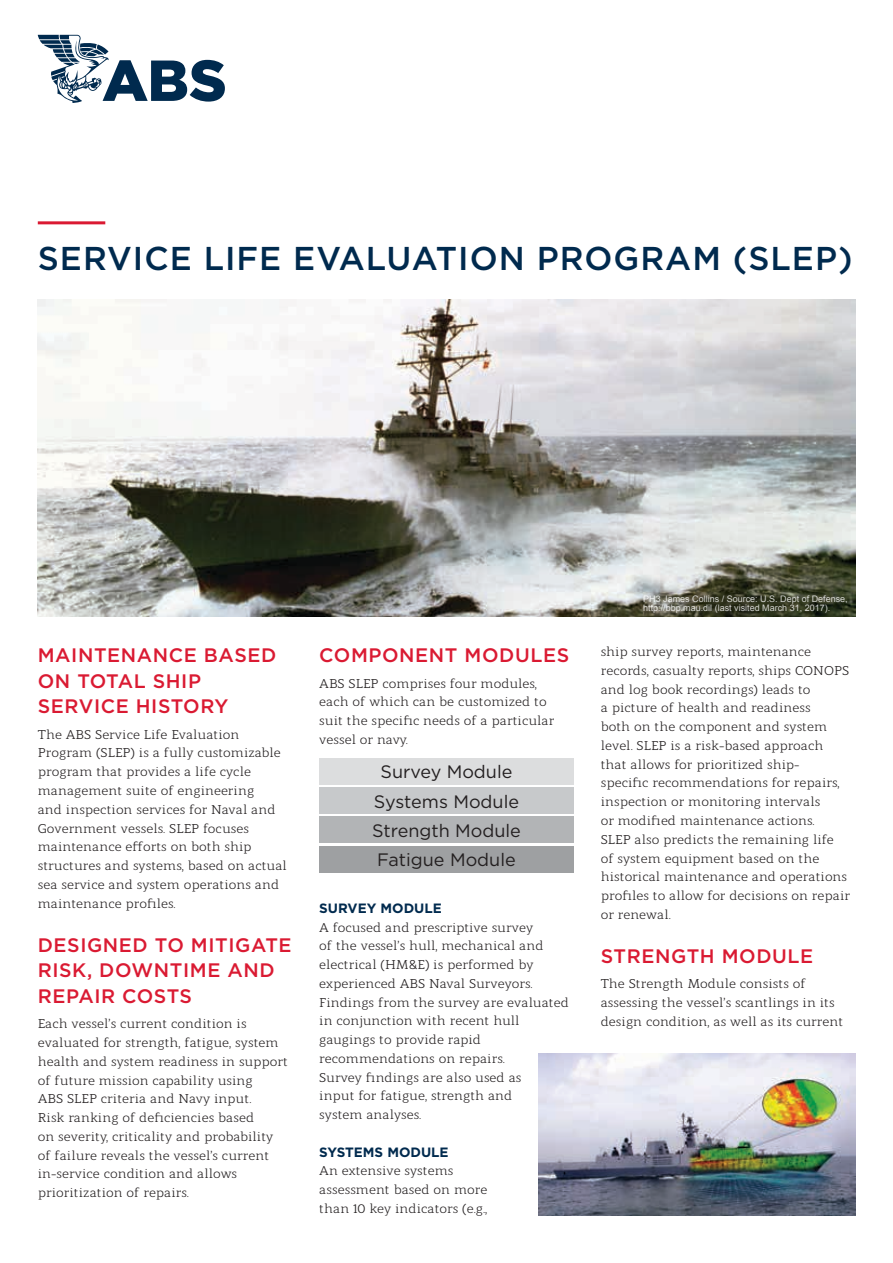
<style>
.page{position:relative;width:893px;height:1263px;background:#fff}
.page>*{position:absolute;margin:0;border:0;box-sizing:border-box;transform-origin:0 0}
.t1{font:500 33px "Gotham";letter-spacing:.03em;color:#002a4e}
.t2{font:500 19.5px/25.5px "Gotham";letter-spacing:.03em;color:#da1a32}
.t3{font:18px/29.2px "Gotham";color:#231f20;text-align:center}
.t4{font:700 13.5px "Gotham";color:#002a4e}
.t5{font:12.75px/18.8px "Modum";color:#231f20}
.t6{font:9px/9px "Arial";color:#fff}
</style>
<div class="page">
<hr style="left:38px;top:221px;width:67px;height:3px;background:#da1a32">
<svg style="left:38px;top:35px;width:187px;height:68px"></svg>
<img style="left:38px;top:300px;width:817px;height:316px">
<div style="left:319px;top:758px;width:255px;height:26px;background:#dcddde"></div>
<div style="left:319px;top:787px;width:255px;height:27px;background:#c7c9cb"></div>
<div style="left:319px;top:817px;width:255px;height:26px;background:#b2b4b6"></div>
<div style="left:319px;top:846px;width:255px;height:26px;background:#9ea0a2"></div>
<img style="left:538px;top:1053px;width:317px;height:162px">
<div style="left:636px;top:588px;width:218px;height:31px;background:#231f20;opacity:.75"></div>
<h1 class="t1" style="left:38px;top:236px;width:816px">SERVICE LIFE EVALUATION PROGRAM (SLEP)</h1>
<h2 class="t2" style="left:38px;top:642px;width:240px">MAINTENANCE BASED<br>ON TOTAL SHIP<br>SERVICE HISTORY</h2>
<p class="t5" style="left:38px;top:724px;width:251px">The ABS Service Life Evaluation Program (SLEP) is a fully customizable program that provides a life cycle management suite of engineering<br>and inspection services for Naval and Government vessels. SLEP focuses maintenance efforts on both ship structures and systems, based on actual sea service and system operations and maintenance profiles.</p>
<h2 class="t2" style="left:38px;top:932px;width:255px">DESIGNED TO MITIGATE<br>RISK, DOWNTIME AND<br>REPAIR COSTS</h2>
<p class="t5" style="left:38px;top:1013px;width:252px">Each vessel’s current condition is evaluated for strength, fatigue, system health and system readiness in support of future mission capability using<br>ABS SLEP criteria and Navy input.<br>Risk ranking of deficiencies based<br>on severity, criticality and probability of failure reveals the vessel’s current in-service condition and allows prioritization of repairs.</p>
<h2 class="t2" style="left:319px;top:642px;width:251px">COMPONENT MODULES</h2>
<p class="t5" style="left:319px;top:673px;width:237px">ABS SLEP comprises four modules, each of which can be customized to suit the specific needs of a particular vessel or navy.</p>
<h3 class="t3" style="left:372px;top:757px;width:150px">Survey Module<br>Systems Module<br>Strength Module<br>Fatigue Module</h3>
<p class="t4" style="left:319px;top:899px;width:124px">SURVEY MODULE</p>
<p class="t5" style="left:319px;top:916px;width:251px">A focused and prescriptive survey<br>of the vessel’s hull, mechanical and electrical (HM&amp;E) is performed by experienced ABS Naval Surveyors.<br>Findings from the survey are evaluated in conjunction with recent hull gaugings to provide rapid recommendations on repairs.<br>Survey findings are also used as<br>input for fatigue, strength and<br>system analyses.</p>
<p class="t4" style="left:319px;top:1143px;width:131px">SYSTEMS MODULE</p>
<p class="t5" style="left:319px;top:1160px;width:170px">An extensive systems assessment based on more than 10 key indicators (e.g.,</p>
<p class="t6" style="left:643px;top:595px;width:206px">PH3 James Collins / Source: U.S. Dept of Defense, http://bbp.mau.dil (last visited March 31, 2017).</p>
<p class="t5" style="left:601px;top:641px;width:251px">ship survey reports, maintenance records, casualty reports, ships CONOPS and log book recordings) leads to<br>a picture of health and readiness<br>both on the component and system level. SLEP is a risk-based approach that allows for prioritized ship&shy;specific recommendations for repairs, inspection or monitoring intervals<br>or modified maintenance actions.<br>SLEP also predicts the remaining life<br>of system equipment based on the historical maintenance and operations profiles to allow for decisions on repair or renewal.</p>
<h2 class="t2" style="left:601px;top:943px;width:214px">STRENGTH MODULE</h2>
<p class="t5" style="left:601px;top:973px;width:244px">The Strength Module consists of assessing the vessel’s scantlings in its design condition, as well as its current</p>
</div>
